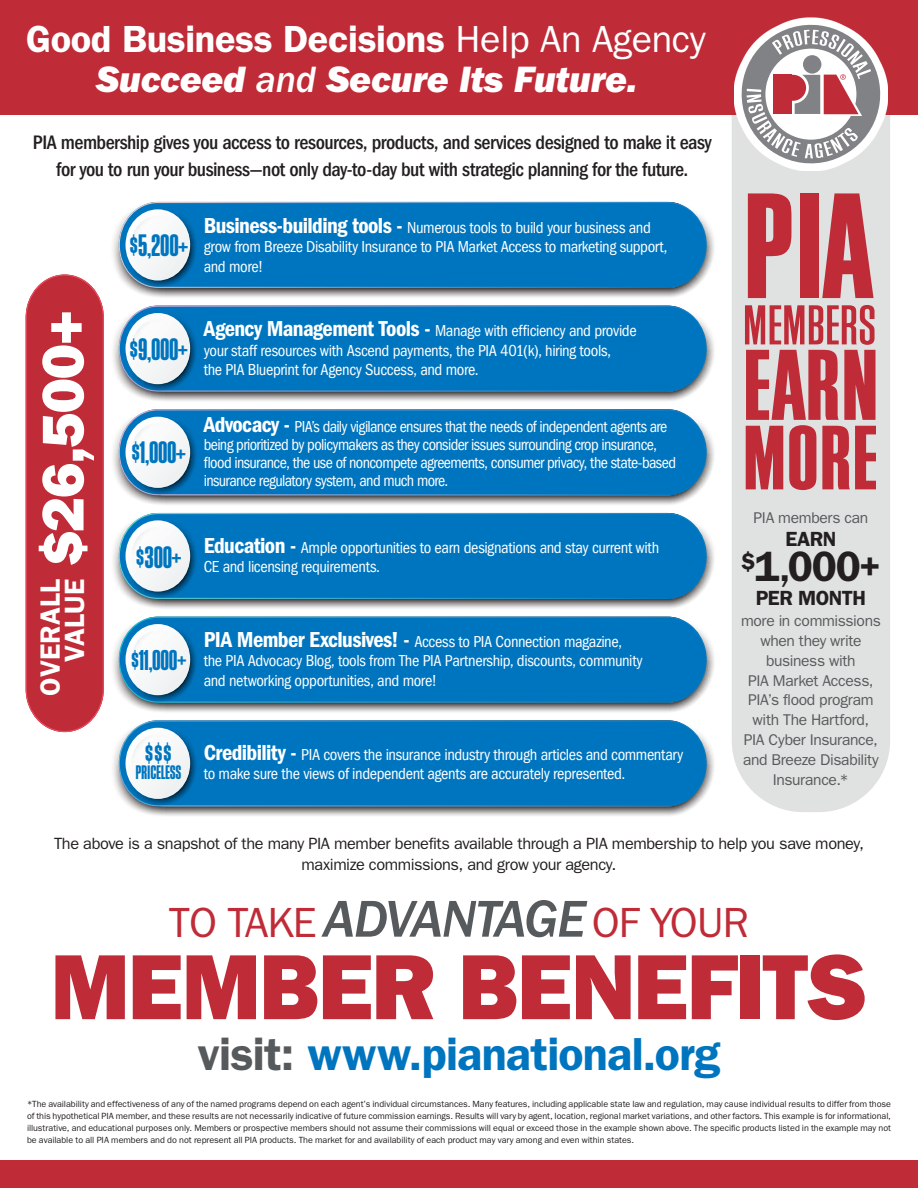
<style>
.page{position:relative;width:918px;height:1188px;background:#fff}
.page>*{position:absolute;margin:0;border:0;box-sizing:border-box;transform-origin:0 0}
.t1{font:156.9px "Block Gothic Bold Extra Cond";color:#bf2b37;scale:1.14 1}
.t2{font:105px "Block Gothic Bold Extra Cond";color:#bf2b37;scale:1.14 1}
.t3{font:95.4px "Block Gothic Bold Extra Cond";color:#bf2b37;scale:1.14 1}
.t4{font:93px "ITC Franklin Gothic Std Hvy";letter-spacing:-.025em;color:#bf2b37}
.t5{font:59.25px "ITC Franklin Gothic Std Hvy";color:#fff}
.t6{font:58.65px "Block Gothic Medium Extra Cond";color:#bf2b37;scale:1.14 1}
.t7{font:600 46.5px "ITC Franklin Gothic Std";letter-spacing:-.015em;color:#0075bf}
.t8{font:600 42.6px "ITC Franklin Gothic Std";color:#231f20}
.t9{font:42.3px "ITC Franklin Gothic Std";letter-spacing:-.025em;color:#bf2b37}
.t10{font:600 37.95px "ITC Franklin Gothic Std";letter-spacing:-.01em;color:#fff}
.t11{font:37.95px "ITC Franklin Gothic Std Hvy It";letter-spacing:-.01em;color:#fff}
.t12{font:32.4px "Block Gothic Bold Extra Cond";letter-spacing:-.01em;color:#0075bf}
.t13{font:30px "Block Gothic Bold Extra Cond";color:#0075bf}
.t14{font:600 27.9px "ITC Franklin Gothic Std";letter-spacing:.01em;color:#fff}
.t15{font:600 20.55px "ITC Franklin Gothic Std";letter-spacing:-.025em;color:#231f20}
.t16{font:20.4px "Block Gothic Bold Extra Cond";letter-spacing:-.01em;color:#0075bf}
.t17{font:500 condensed 20.25px/27px "ITC Franklin Gothic Std";letter-spacing:-.025em;color:#231f20;text-align:center}
.t18{font:condensed 16.5px/19.5px "ITC Franklin Gothic Std";letter-spacing:-.025em;color:#fff}
.t19{font:16.35px/21.1px "ITC Franklin Gothic Std";letter-spacing:-.025em;color:#231f20;text-align:center}
.t20{font:15.6px/20px "ITC Franklin Gothic Std";letter-spacing:-.02em;color:#575a5c;text-align:center}
.t21{font:9px/12px "ITC Franklin Gothic Std";color:#231f20;text-align:justify}
.s1{font-weight:400}
.s2{font-family:"ITC Franklin Gothic Std Med It"}
.s3{font-family:"ITC Franklin Gothic Std";font-weight:600;font-size:27.9px}
.s4{font-family:"ITC Franklin Gothic Std Dm Cd";font-stretch:normal;font-size:22.5px}
.s5{font-size:36.75px}
.s6{font-family:"ITC Franklin Gothic Std Med It";font-size:53.55px;color:#575a5c}
.s7{color:#575a5c}
</style>
<div class="page">
<div style="left:732px;top:0;width:158px;height:812px;background:#e0e1e1;border-radius:71px"></div>
<div style="left:0;top:0;width:918px;height:114px;background:#bf2b37"></div>
<div style="left:0;top:1161px;width:918px;height:27px;background:#bf2b37"></div>
<svg style="left:734px;top:17px;width:154px;height:154px"></svg>
<svg style="left:742px;top:25px;width:138px;height:138px"></svg>
<svg style="left:113px;top:743px;width:601px;height:73px"></svg>
<div style="left:119px;top:720px;width:588px;height:86px;background:#0075bf"></div>
<svg style="left:122px;top:723px;width:76px;height:84px"></svg>
<svg style="left:113px;top:639px;width:601px;height:73px"></svg>
<div style="left:119px;top:617px;width:588px;height:86px;background:#0075bf"></div>
<svg style="left:122px;top:620px;width:76px;height:83px"></svg>
<svg style="left:113px;top:535px;width:601px;height:74px"></svg>
<div style="left:119px;top:513px;width:588px;height:86px;background:#0075bf"></div>
<svg style="left:122px;top:516px;width:76px;height:83px"></svg>
<svg style="left:113px;top:432px;width:601px;height:73px"></svg>
<div style="left:119px;top:409px;width:588px;height:86px;background:#0075bf"></div>
<svg style="left:122px;top:412px;width:76px;height:84px"></svg>
<svg style="left:113px;top:328px;width:601px;height:73px"></svg>
<div style="left:119px;top:306px;width:588px;height:86px;background:#0075bf"></div>
<svg style="left:122px;top:309px;width:76px;height:83px"></svg>
<svg style="left:113px;top:224px;width:601px;height:74px"></svg>
<div style="left:119px;top:202px;width:588px;height:86px;background:#0075bf"></div>
<svg style="left:26px;top:275px;width:78px;height:457px;background:#c2333f"></svg>
<svg style="left:122px;top:205px;width:76px;height:83px"></svg>
<h3 class="t10" style="left:26px;top:17px;width:681px">Good Business Decisions <span class="s1">Help An Agency</span></h3>
<h3 class="t11" style="left:96px;top:57px;width:543px">Succeed <span class="s2">and</span> Secure Its Future.</h3>
<p class="t17" style="left:33px;top:129px;width:680px">PIA membership gives you access to resources, products, and services designed to make it easy for you to run your business—not only day-to-day but with strategic planning for the future.</p>
<h3 class="t5" style="left:28px;top:662px;width:353px;rotate:-90deg"><span class="s3">VALUE</span> $26,500+</h3>
<h3 class="t14" style="left:34px;top:696px;width:118px;rotate:-90deg">OVERALL</h3>
<h3 class="t12" style="left:129px;top:223px;width:60px">$5,200+</h3>
<p class="t18" style="left:204px;top:218px;width:465px"><span class="s4">Business-building tools -</span> Numerous tools to build your business and grow from Breeze Disability Insurance to PIA Market Access to marketing support, and more!</p>
<h3 class="t12" style="left:129px;top:327px;width:60px">$9,000+</h3>
<h3 class="t12" style="left:131px;top:430px;width:56px">$1,000+</h3>
<p class="t18" style="left:204px;top:321px;width:434px"><span class="s4">Agency Management Tools -</span> Manage with efficiency and provide your staff resources with Ascend payments, the PIA 401(k), hiring tools,<br>the PIA Blueprint for Agency Success, and more.</p>
<p class="t18" style="left:204px;top:418px;width:474px;line-height:18px"><span class="s4">Advocacy -</span> PIA’s daily vigilance ensures that the needs of independent agents are being prioritized by policymakers as they consider issues surrounding crop insurance, flood insurance, the use of noncompete agreements, consumer privacy, the state-based insurance regulatory system, and much more.</p>
<h3 class="t12" style="left:136px;top:535px;width:47px">$300+</h3>
<p class="t18" style="left:204px;top:538px;width:457px"><span class="s4">Education -</span> Ample opportunities to earn designations and stay current with<br>CE and licensing requirements.</p>
<h3 class="t13" style="left:131px;top:640px;width:57px">$11,000+</h3>
<p class="t18" style="left:204px;top:632px;width:441px"><span class="s4">PIA Member Exclusives! -</span> Access to PIA Connection magazine, the PIA Advocacy Blog, tools from The PIA Partnership, discounts, community and networking opportunities, and more!</p>
<h3 class="t12" style="left:145px;top:731px;width:29px">$$$</h3>
<p class="t16" style="left:135px;top:758px;width:48px">PRICELESS</p>
<p class="t18" style="left:204px;top:745px;width:481px"><span class="s4">Credibility -</span> PIA covers the insurance industry through articles and commentary to make sure the views of independent agents are accurately represented.</p>
<h1 class="t1" style="left:742px;top:139px;width:116px">PIA</h1>
<h3 class="t6" style="left:743px;top:285px;width:119px">MEMBERS</h3>
<h2 class="t2" style="left:742px;top:314px;width:122px">EARN</h2>
<h3 class="t3" style="left:742px;top:393px;width:120px">MORE</h3>
<p class="t20" style="left:754px;top:507px;width:116px">PIA members can</p>
<p class="t15" style="left:785px;top:527px;width:53px">EARN</p>
<h3 class="t8" style="left:741px;top:542px;width:141px"><sup>$</sup>1<span class="s5">,</span>000<span class="s5">+</span></h3>
<p class="t15" style="left:756px;top:586px;width:112px">PER MONTH</p>
<p class="t20" style="left:741px;top:611px;width:141px">more in commissions when they write business with<br>PIA Market Access,<br>PIA’s flood program with The Hartford,<br>PIA Cyber Insurance, and Breeze Disability<br>Insurance.*</p>
<p class="t19" style="left:54px;top:833px;width:811px">The above is a snapshot of the many PIA member benefits available through a PIA membership to help you save money, maximize commissions, and grow your agency.</p>
<h3 class="t9" style="left:169px;top:898px;width:582px">TO TAKE <span class="s6">ADVANTAGE</span> OF YOUR</h3>
<h3 class="t4" style="left:50px;top:933px;width:819px">MEMBER BENEFITS</h3>
<h3 class="t7" style="left:198px;top:1027px;width:524px"><span class="s7">visit:</span> www.pianational.org</h3>
<p class="t21" style="left:27px;top:1098px;width:866px">*The availability and effectiveness of any of the named programs depend on each agent’s individual circumstances. Many features, including applicable state law and regulation, may cause individual results to differ from those of this hypothetical PIA member, and these results are not necessarily indicative of future commission earnings. Results will vary by agent, location, regional market variations, and other factors. This example is for informational, illustrative, and educational purposes only. Members or prospective members should not assume their commissions will equal or exceed those in the example shown above. The specific products listed in the example may not be available to all PIA members and do not represent all PIA products. The market for and availability of each product may vary among and even within states.</p>
</div>
